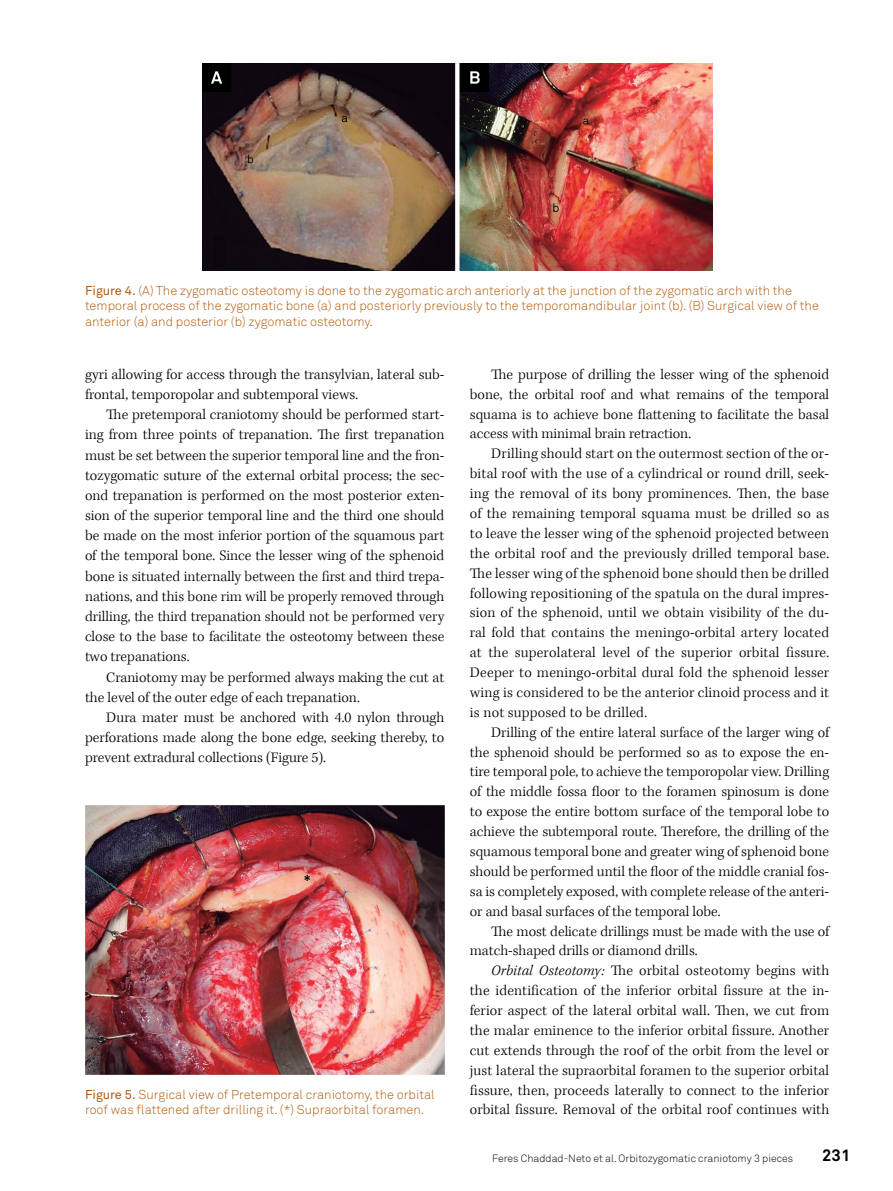
<style>
.page{position:relative;width:893px;height:1191px;background:#fff}
.page>*{position:absolute;margin:0;border:0;box-sizing:border-box;transform-origin:0 0}
.t1{font:700 16.5px "Akkurat Pro";color:#000}
.t2{font:300 15px/20px "Kepler Std";color:#000;text-align:justify}
.t3{font:12.75px/15.3px "Akkurat Light Pro";color:#b15c12}
.t4{font:10.5px "Akkurat Light Pro";color:#000}
.s1{font-family:"Akkurat Pro"}
.s2{font-style:italic}
</style>
<div class="page">
<img style="left:202px;top:64px;width:510px;height:206px">
<img style="left:85px;top:805px;width:359px;height:269px">
<p class="t3" style="left:85px;top:283px;width:735px"><span class="s1">Figure 4.</span> (A) The zygomatic osteotomy is done to the zygomatic arch anteriorly at the junction of the zygomatic arch with the temporal process of the zygomatic bone (a) and posteriorly previously to the temporomandibular joint (b). (B) Surgical view of the anterior (a) and posterior (b) zygomatic osteotomy.</p>
<p class="t2" style="left:85px;top:365px;width:361px">gyri allowing for access through the transylvian, lateral sub&shy;frontal, temporopolar and subtemporal views.</p>
<p class="t2" style="left:85px;top:405px;width:361px;text-indent:21px">The pretemporal craniotomy should be performed start&shy;ing from three points of trepanation. The first trepanation must be set between the superior temporal line and the fron&shy;tozygomatic suture of the external orbital process; the sec&shy;ond trepanation is performed on the most posterior exten&shy;sion of the superior temporal line and the third one should be made on the most inferior portion of the squamous part of the temporal bone. Since the lesser wing of the sphenoid bone is situated internally between the first and third trepa&shy;nations, and this bone rim will be properly removed through drilling, the third trepanation should not be performed very close to the base to facilitate the osteotomy between these two trepanations.</p>
<p class="t2" style="left:85px;top:667px;width:361px;text-indent:21px">Craniotomy may be performed always making the cut at the level of the outer edge of each trepanation.</p>
<p class="t2" style="left:85px;top:708px;width:361px;text-indent:21px">Dura mater must be anchored with 4.0 nylon through perforations made along the bone edge, seeking thereby, to prevent extradural collections (Figure 5).</p>
<p class="t3" style="left:85px;top:1087px;width:351px"><span class="s1">Figure 5.</span> Surgical view of Pretemporal craniotomy, the orbital roof was flattened after drilling it. (*) Supraorbital foramen.</p>
<p class="t2" style="left:470px;top:365px;width:361px;text-indent:21px">The purpose of drilling the lesser wing of the sphenoid bone, the orbital roof and what remains of the temporal squama is to achieve bone flattening to facilitate the basal access with minimal brain retraction.</p>
<p class="t2" style="left:470px;top:444px;width:361px;text-indent:21px">Drilling should start on the outermost section of the or&shy;bital roof with the use of a cylindrical or round drill, seek&shy;ing the removal of its bony prominences. Then, the base of the remaining temporal squama must be drilled so as to leave the lesser wing of the sphenoid projected between the orbital roof and the previously drilled temporal base.<br>The lesser wing of the sphenoid bone should then be drilled following repositioning of the spatula on the dural impres&shy;sion of the sphenoid, until we obtain visibility of the du&shy;ral fold that contains the meningo-orbital artery located at the superolateral level of the superior orbital fissure.<br>Deeper to meningo-orbital dural fold the sphenoid lesser wing is considered to be the anterior clinoid process and it is not supposed to be drilled.</p>
<p class="t2" style="left:470px;top:722px;width:361px;text-indent:21px">Drilling of the entire lateral surface of the larger wing of the sphenoid should be performed so as to expose the en&shy;tire temporal pole, to achieve the temporopolar view. Drilling of the middle fossa floor to the foramen spinosum is done to expose the entire bottom surface of the temporal lobe to achieve the subtemporal route. Therefore, the drilling of the squamous temporal bone and greater wing of sphenoid bone should be performed until the floor of the middle cranial fos&shy;sa is completely exposed, with complete release of the anteri&shy;or and basal surfaces of the temporal lobe.</p>
<p class="t2" style="left:470px;top:921px;width:361px;text-indent:21px">The most delicate drillings must be made with the use of match-shaped drills or diamond drills.</p>
<p class="t2" style="left:470px;top:961px;width:361px;text-indent:21px"><span class="s2">Orbital Osteotomy:</span> The orbital osteotomy begins with the identification of the inferior orbital fissure at the in&shy;ferior aspect of the lateral orbital wall. Then, we cut from the malar eminence to the inferior orbital fissure. Another cut extends through the roof of the orbit from the level or just lateral the supraorbital foramen to the superior orbital fissure, then, proceeds laterally to connect to the inferior orbital fissure. Removal of the orbital roof continues with</p>
<p class="t4" style="left:492px;top:1151px;width:302px">Feres Chaddad-Neto et al. Orbitozygomatic craniotomy 3 pieces</p>
<p class="t1" style="left:822px;top:1145px;width:30px">231</p>
</div>
